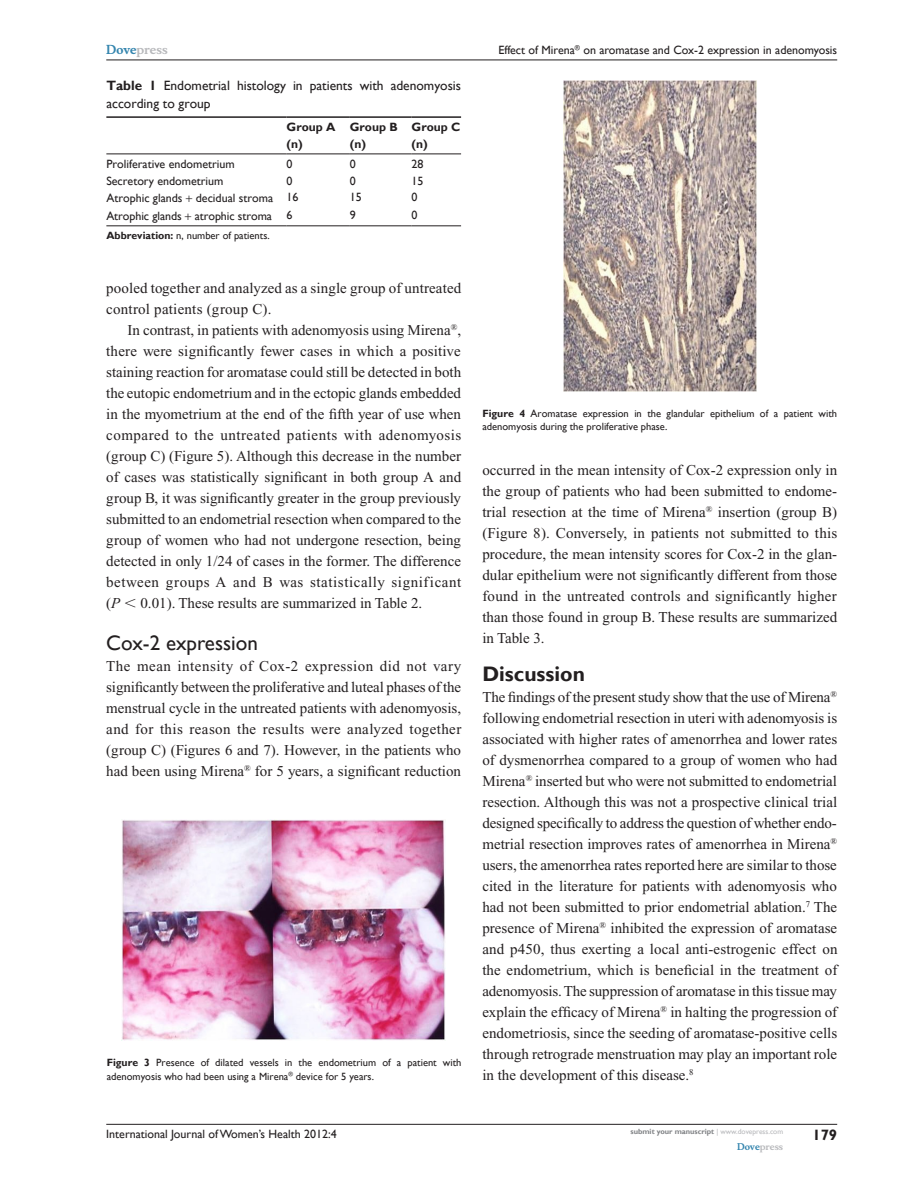
<style>
.page{position:relative;width:918px;height:1188px;background:#fff}
.page>*{position:absolute;margin:0;border:0;box-sizing:border-box;transform-origin:0 0}
.t1{font:21px "Gill Sans";color:#231f20}
.t2{font:700 21px "Gill Sans";color:#231f20}
.t3{font:15px/21px "Times New Roman";color:#231f20;text-align:justify}
.t4{font:700 15px "Gill Sans";color:#231f20}
.t5{font:13.5px/18px "Gill Sans";color:#231f20}
.t6{font:12px "Gill Sans";color:#231f20}
.t7{font:700 12px/16.5px "Gill Sans";color:#231f20}
.t8{font:700 12px "Musee";color:#b8b9bc}
.t9{font:10.5px/13.5px "Gill Sans";color:#231f20}
.t10{font:700 9px "Musee";color:#b8b9bc}
.t11{font:700 7.5px "Gill Sans";color:#808285}
.s1{color:#3485ae}
.s2{font-weight:700}
.s3{font-style:italic}
.s4{font-family:"Mathematical Pi One"}
.s5{font-weight:400;color:#b8b9bc}
</style>
<div class="page">
<img style="left:122px;top:819px;width:324px;height:222px">
<img style="left:564px;top:81px;width:192px;height:311px">
<hr style="left:106px;top:154px;width:181px;height:1px;background:#231f20">
<hr style="left:287px;top:154px;width:63px;height:1px;background:#231f20">
<hr style="left:350px;top:154px;width:62px;height:1px;background:#231f20">
<hr style="left:412px;top:154px;width:49px;height:1px;background:#231f20">
<hr style="left:106px;top:225px;width:181px;height:1px;background:#231f20">
<hr style="left:287px;top:225px;width:63px;height:1px;background:#231f20">
<hr style="left:350px;top:225px;width:62px;height:1px;background:#231f20">
<hr style="left:412px;top:225px;width:49px;height:1px;background:#231f20">
<hr style="left:106px;top:116px;width:181px;height:2px;background:#231f20">
<hr style="left:287px;top:116px;width:63px;height:2px;background:#231f20">
<hr style="left:350px;top:116px;width:62px;height:2px;background:#231f20">
<hr style="left:412px;top:116px;width:49px;height:2px;background:#231f20">
<hr style="left:106px;top:1124px;width:731px;height:1px;background:#231f20">
<hr style="left:106px;top:60px;width:731px;height:1px;background:#231f20">
<p class="t8" style="left:106px;top:43px;width:63px"><span class="s1">Dove</span>press</p>
<p class="t5" style="left:106px;top:77px;width:356px"><span class="s2">Table 1</span> Endometrial histology in patients with adenomyosis according to group</p>
<p class="t7" style="left:287px;top:119px;width:50px">Group A (n)</p>
<p class="t7" style="left:350px;top:119px;width:49px">Group B (n)</p>
<p class="t7" style="left:412px;top:119px;width:50px">Group C (n)</p>
<p class="t6" style="left:106px;top:157px;width:130px">Proliferative endometrium</p>
<p class="t6" style="left:287px;top:157px;width:7px">0</p>
<p class="t6" style="left:350px;top:157px;width:7px">0</p>
<p class="t6" style="left:412px;top:157px;width:13px">28</p>
<p class="t6" style="left:106px;top:174px;width:119px">Secretory endometrium</p>
<p class="t6" style="left:287px;top:174px;width:7px">0</p>
<p class="t6" style="left:350px;top:174px;width:7px">0</p>
<p class="t6" style="left:412px;top:174px;width:13px">15</p>
<p class="t6" style="left:106px;top:191px;width:194px">Atrophic glands decidual stroma 16</p>
<p class="t6" style="left:350px;top:190px;width:13px">15</p>
<p class="t6" style="left:412px;top:190px;width:7px">0</p>
<p class="t6" style="left:106px;top:209px;width:188px">Atrophic glands atrophic stroma 6</p>
<p class="t6" style="left:350px;top:208px;width:7px">9</p>
<p class="t6" style="left:412px;top:208px;width:7px">0</p>
<p class="t9" style="left:106px;top:229px;width:165px"><span class="s2">Abbreviation:</span> n, number of patients.</p>
<p class="t3" style="left:106px;top:278px;width:357px">pooled together and analyzed as a single group of untreated control patients (group C).</p>
<p class="t3" style="left:106px;top:320px;width:357px;text-indent:21px">In contrast, in patients with adenomyosis using Mirena<sup>®</sup>, there were significantly fewer cases in which a positive staining reaction for aromatase could still be detected in both the eutopic endometrium and in the ectopic glands embedded in the myometrium at the end of the fifth year of use when compared to the untreated patients with adenomyosis (group C) (Figure 5). Although this decrease in the number of cases was statistically significant in both group A and group B, it was significantly greater in the group previously submitted to an endometrial resection when compared to the group of women who had not undergone resection, being detected in only 1/24 of cases in the former. The difference between groups A and B was statistically significant (<span class="s3">P</span> <span class="s4">,</span> 0.01). These results are summarized in Table 2.</p>
<h1 class="t1" style="left:106px;top:631px;width:153px">Cox-2 expression</h1>
<p class="t3" style="left:106px;top:656px;width:357px">The mean intensity of Cox-2 expression did not vary significantly between the proliferative and luteal phases of the menstrual cycle in the untreated patients with adenomyosis, and for this reason the results were analyzed together (group C) (Figures 6 and 7). However, in the patients who had been using Mirena<sup>®</sup> for 5 years, a significant reduction</p>
<p class="t9" style="left:107px;top:1056px;width:356px"><span class="s2">Figure 3</span> Presence of dilated vessels in the endometrium of a patient with adenomyosis who had been using a Mirena<sup>®</sup> device for 5 years.</p>
<p class="t6" style="left:106px;top:1127px;width:232px">International Journal of Women’s Health 2012:4</p>
<p class="t6" style="left:498px;top:43px;width:340px">Effect of Mirena<sup>®</sup> on aromatase and Cox-2 expression in adenomyosis</p>
<p class="t9" style="left:482px;top:407px;width:356px"><span class="s2">Figure 4</span> Aromatase expression in the glandular epithelium of a patient with adenomyosis during the proliferative phase.</p>
<p class="t3" style="left:482px;top:460px;width:356px">occurred in the mean intensity of Cox-2 expression only in the group of patients who had been submitted to endome&shy;trial resection at the time of Mirena<sup>®</sup> insertion (group B) (Figure 8). Conversely, in patients not submitted to this procedure, the mean intensity scores for Cox-2 in the glan&shy;dular epithelium were not significantly different from those found in the untreated controls and significantly higher than those found in group B. These results are summarized in Table 3.</p>
<h1 class="t2" style="left:482px;top:661px;width:104px">Discussion</h1>
<p class="t3" style="left:482px;top:686px;width:357px">The findings of the present study show that the use of Mirena<sup>® </sup>following endometrial resection in uteri with adenomyosis is associated with higher rates of amenorrhea and lower rates of dysmenorrhea compared to a group of women who had Mirena<sup>®</sup> inserted but who were not submitted to endometrial resection. Although this was not a prospective clinical trial designed specifically to address the question of whether endo&shy;metrial resection improves rates of amenorrhea in Mirena<sup>® </sup>users, the amenorrhea rates reported here are similar to those cited in the literature for patients with adenomyosis who had not been submitted to prior endometrial ablation.<sup>7</sup> The presence of Mirena<sup>®</sup> inhibited the expression of aromatase and p450, thus exerting a local anti-estrogenic effect on the endometrium, which is beneficial in the treatment of adenomyosis. The suppression of aromatase in this tissue may explain the efficacy of Mirena<sup>®</sup> in halting the progression of endometriosis, since the seeding of aromatase-positive cells through retrograde menstruation may play an important role in the development of this disease.<sup>8</sup></p>
<p class="t11" style="left:631px;top:1127px;width:154px">submit your manuscript <span class="s5">| www.dovepress.com</span></p>
<p class="t10" style="left:737px;top:1141px;width:48px"><span class="s1">Dove</span>press</p>
<p class="t4" style="left:812px;top:1126px;width:26px">179</p>
</div>
